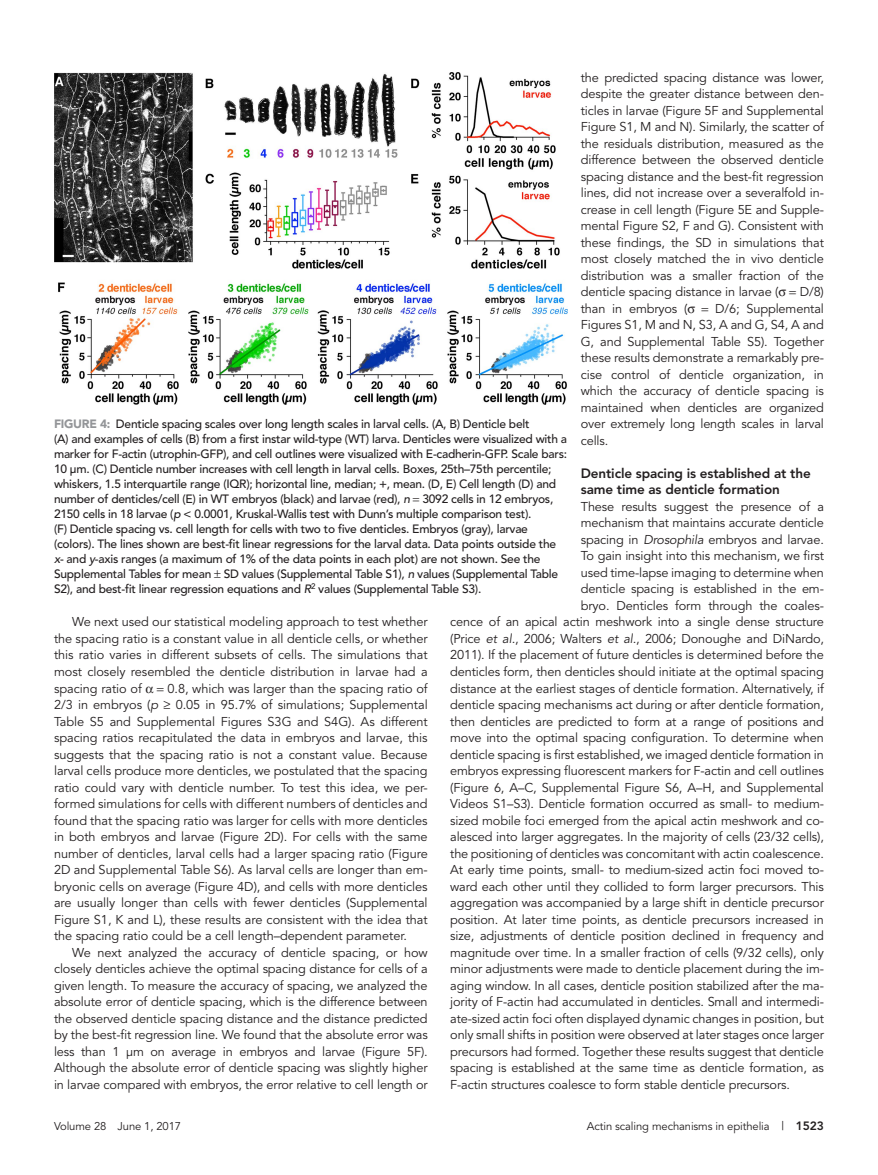
<style>
.page{position:relative;width:878px;height:1175px;background:#fff}
.page>*{position:absolute;margin:0;border:0;box-sizing:border-box;transform-origin:0 0}
.t1{font:800 13.5px/16.5px "Avenir";letter-spacing:-.01em;color:#231f20}
.Para{font:12.75px/16.5px "Avenir";letter-spacing:-.01em;color:#231f20;text-align:justify}
.ParaFL{font:12.75px "Avenir";letter-spacing:-.01em;color:#231f20}
.FigCaption{font:500 12px/15px "Avenir";letter-spacing:-.02em;color:#231f20}
.t2{font:11.25px "Avenir";letter-spacing:-.01em;color:#231f20}
.s1{font-style:italic}
.s2{font-weight:900;color:#939598}
.s3{font-size:12px}
.s4{font-weight:800;font-size:12px}
</style>
<div class="page">
<img style="left:54px;top:72px;width:513px;height:332px">
<p class="Para" style="left:580px;top:69px;width:245px">the predicted spacing distance was lower, despite the greater distance between den&shy;ticles in larvae (Figure 5F and Supplemental Figure S1, M and N). Similarly, the scatter of the residuals distribution, measured as the difference between the observed denticle spacing distance and the best-fit regression lines, did not increase over a severalfold in&shy;crease in cell length (Figure 5E and Supple&shy;mental Figure S2, F and G). Consistent with these findings, the SD in simulations that most closely matched the in vivo denticle distribution was a smaller fraction of the denticle spacing distance in larvae (</p>
<p class="Para" style="left:799px;top:284px;width:26px">D/8)</p>
<p class="Para" style="left:581px;top:300px;width:245px;text-indent:134px">D/6; Supplemental Figures S1, M and N, S3, A and G, S4, A and G, and Supplemental Table S5). Together these results demonstrate a remarkably pre&shy;cise control of denticle organization, in which the accuracy of denticle spacing is maintained when denticles are organized over extremely long length scales in larval cells.</p>
<h2 class="t1" style="left:581px;top:465px;width:231px">Denticle spacing is established at the same time as denticle formation</h2>
<p class="ParaFL" style="left:581px;top:499px;width:245px">These results suggest the presence of a</p>
<p class="ParaFL" style="left:581px;top:515px;width:244px">mechanism that maintains accurate denticle</p>
<p class="ParaFL" style="left:581px;top:532px;width:244px">spacing in <span class="s1">Drosophila</span> embryos and larvae.</p>
<p class="ParaFL" style="left:581px;top:548px;width:245px">To gain insight into this mechanism, we first</p>
<p class="ParaFL" style="left:581px;top:565px;width:245px">used time-lapse imaging to determine when</p>
<p class="ParaFL" style="left:581px;top:581px;width:245px">denticle spacing is established in the em-</p>
<p class="ParaFL" style="left:581px;top:598px;width:245px">bryo. Denticles form through the coales-</p>
<p class="ParaFL" style="left:450px;top:614px;width:375px">cence of an apical actin meshwork into a single dense structure</p>
<p class="ParaFL" style="left:450px;top:631px;width:375px">(Price <span class="s1">et al.</span>, 2006; Walters <span class="s1">et al.</span>, 2006; Donoughe and DiNardo,</p>
<p class="ParaFL" style="left:450px;top:647px;width:375px">2011). If the placement of future denticles is determined before the</p>
<p class="ParaFL" style="left:450px;top:664px;width:375px">denticles form, then denticles should initiate at the optimal spacing</p>
<p class="ParaFL" style="left:450px;top:680px;width:375px">distance at the earliest stages of denticle formation. Alternatively, if</p>
<p class="ParaFL" style="left:450px;top:697px;width:375px">denticle spacing mechanisms act during or after denticle formation,</p>
<p class="ParaFL" style="left:450px;top:713px;width:375px">then denticles are predicted to form at a range of positions and</p>
<p class="ParaFL" style="left:450px;top:730px;width:375px">move into the optimal spacing configuration. To determine when</p>
<p class="ParaFL" style="left:450px;top:746px;width:375px">denticle spacing is first established, we imaged denticle formation in</p>
<p class="ParaFL" style="left:450px;top:763px;width:375px">embryos expressing fluorescent markers for F-actin and cell outlines</p>
<p class="ParaFL" style="left:450px;top:779px;width:375px">(Figure 6, A–C, Supplemental Figure S6, A–H, and Supplemental</p>
<p class="ParaFL" style="left:450px;top:796px;width:375px">Videos S1–S3). Denticle formation occurred as small- to medium-</p>
<p class="ParaFL" style="left:450px;top:812px;width:375px">sized mobile foci emerged from the apical actin meshwork and co-</p>
<p class="ParaFL" style="left:450px;top:829px;width:375px">alesced into larger aggregates. In the majority of cells (23/32 cells),</p>
<p class="ParaFL" style="left:450px;top:845px;width:375px">the positioning of denticles was concomitant with actin coalescence.</p>
<p class="ParaFL" style="left:450px;top:862px;width:375px">At early time points, small- to medium-sized actin foci moved to-</p>
<p class="ParaFL" style="left:450px;top:878px;width:375px">ward each other until they collided to form larger precursors. This</p>
<p class="ParaFL" style="left:450px;top:895px;width:375px">aggregation was accompanied by a large shift in denticle precursor</p>
<p class="ParaFL" style="left:450px;top:911px;width:375px">position. At later time points, as denticle precursors increased in</p>
<p class="ParaFL" style="left:450px;top:928px;width:375px">size, adjustments of denticle position declined in frequency and</p>
<p class="ParaFL" style="left:450px;top:944px;width:375px">magnitude over time. In a smaller fraction of cells (9/32 cells), only</p>
<p class="ParaFL" style="left:450px;top:961px;width:375px">minor adjustments were made to denticle placement during the im-</p>
<p class="ParaFL" style="left:450px;top:977px;width:375px">aging window. In all cases, denticle position stabilized after the ma-</p>
<p class="ParaFL" style="left:450px;top:994px;width:375px">jority of F-actin had accumulated in denticles. Small and intermedi-</p>
<p class="ParaFL" style="left:450px;top:1010px;width:375px">ate-sized actin foci often displayed dynamic changes in position, but</p>
<p class="ParaFL" style="left:450px;top:1027px;width:375px">only small shifts in position were observed at later stages once larger</p>
<p class="ParaFL" style="left:450px;top:1043px;width:375px">precursors had formed. Together these results suggest that denticle</p>
<p class="ParaFL" style="left:450px;top:1060px;width:375px">spacing is established at the same time as denticle formation, as</p>
<p class="ParaFL" style="left:450px;top:1076px;width:341px">F-actin structures coalesce to form stable denticle precursors.</p>
<p class="Para" style="left:580px;top:300px;width:108px">than in embryos (</p>
<p class="FigCaption" style="left:54px;top:417px;width:514px"><span class="s2">FIGURE 4:</span> Denticle spacing scales over long length scales in larval cells. (A, B) Denticle belt<br>(A) and examples of cells (B) from a first instar wild-type (WT) larva. Denticles were visualized with a marker for F-actin (utrophin-GFP), and cell outlines were visualized with E-cadherin-GFP. Scale bars:<br>10 µm. (C) Denticle number increases with cell length in larval cells. Boxes, 25th–75th percentile; whiskers, 1.5 interquartile range (IQR); horizontal line, median; +, mean. (D, E) Cell length (D) and number of denticles/cell (E) in WT embryos (black) and larvae (red), <span class="s1">n</span> 3092 cells in 12 embryos, 2150 cells in 18 larvae (<span class="s1">p</span> &lt; 0.0001, Kruskal-Wallis test with Dunn’s multiple comparison test).<br>(F) Denticle spacing vs. cell length for cells with two to five denticles. Embryos (gray), larvae (colors). The lines shown are best-fit linear regressions for the larval data. Data points outside the <span class="s1">x</span>- and <span class="s1">y</span>-axis ranges (a maximum of 1% of the data points in each plot) are not shown. See the Supplemental Tables for mean SD values (Supplemental Table S1), <span class="s1">n</span> values (Supplemental Table S2), and best-fit linear regression equations and <span class="s1">R</span><sup>2</sup> values (Supplemental Table S3).</p>
<p class="Para" style="left:54px;top:614px;width:375px;text-indent:18px">We next used our statistical modeling approach to test whether the spacing ratio is a constant value in all denticle cells, or whether this ratio varies in different subsets of cells. The simulations that most closely resembled the denticle distribution in larvae had a spacing ratio of</p>
<p class="Para" style="left:54px;top:680px;width:375px;text-indent:113px">0.8, which was larger than the spacing ratio of 2/3 in embryos (<span class="s1">p</span> ≥ 0.05 in 95.7% of simulations; Supplemental Table S5 and Supplemental Figures S3G and S4G). As different spacing ratios recapitulated the data in embryos and larvae, this suggests that the spacing ratio is not a constant value. Because larval cells produce more denticles, we postulated that the spacing ratio could vary with denticle number. To test this idea, we per&shy;formed simulations for cells with different numbers of denticles and found that the spacing ratio was larger for cells with more denticles in both embryos and larvae (Figure 2D). For cells with the same number of denticles, larval cells had a larger spacing ratio (Figure 2D and Supplemental Table S6). As larval cells are longer than em&shy;bryonic cells on average (Figure 4D), and cells with more denticles are usually longer than cells with fewer denticles (Supplemental Figure S1, K and L), these results are consistent with the idea that the spacing ratio could be a cell length–dependent parameter.</p>
<p class="Para" style="left:54px;top:944px;width:375px;text-indent:18px">We next analyzed the accuracy of denticle spacing, or how closely denticles achieve the optimal spacing distance for cells of a given length. To measure the accuracy of spacing, we analyzed the absolute error of denticle spacing, which is the difference between the observed denticle spacing distance and the distance predicted by the best-fit regression line. We found that the absolute error was less than 1 µm on average in embryos and larvae (Figure 5F).<br>Although the absolute error of denticle spacing was slightly higher in larvae compared with embryos, the error relative to cell length or</p>
<p class="t2" style="left:54px;top:1119px;width:129px">Volume 28 June 1, 2017</p>
<p class="t2" style="left:587px;top:1119px;width:238px">Actin scaling mechanisms in epithelia <span class="s3">|</span> <span class="s4">1523</span></p>
</div>
